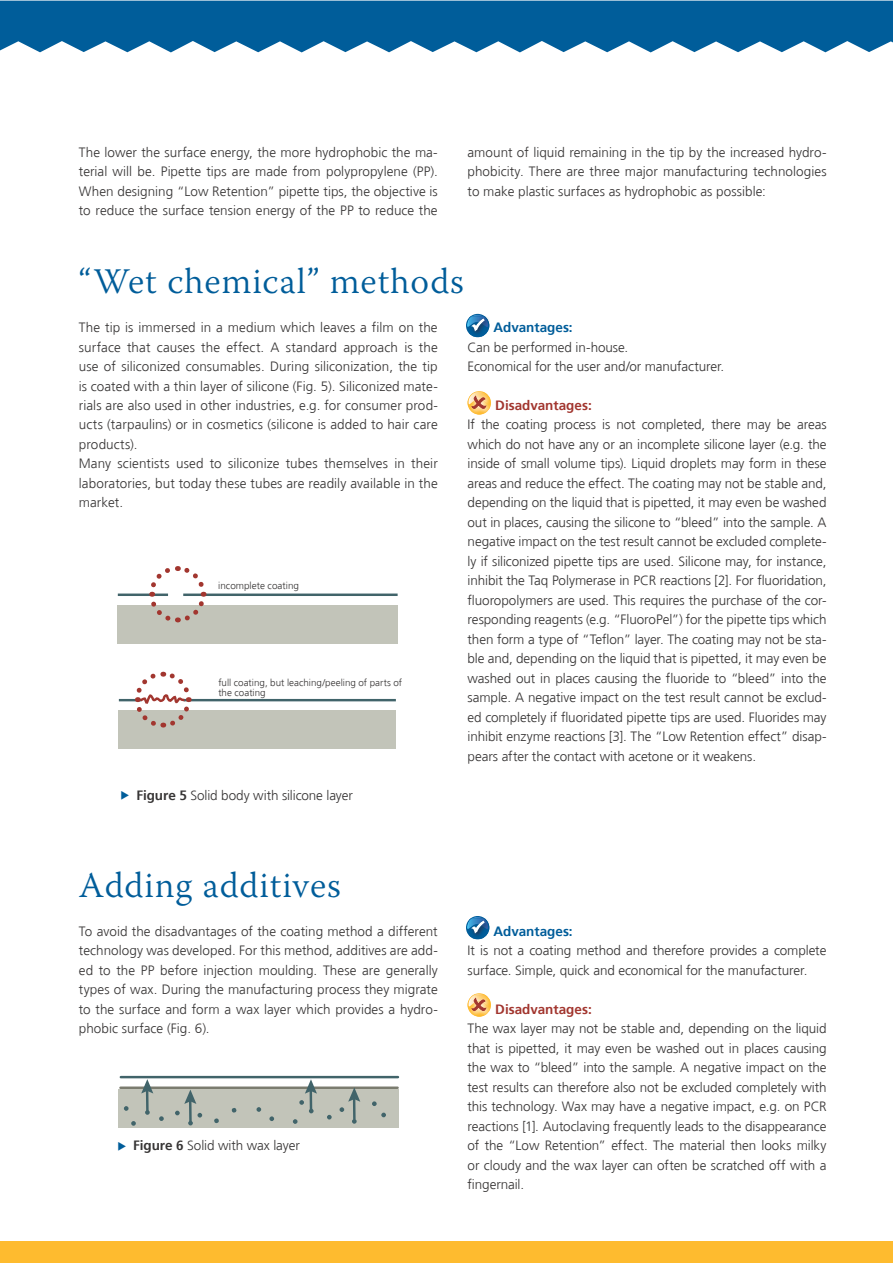
<style>
.page{position:relative;width:893px;height:1263px;background:#fff}
.page>*{position:absolute;margin:0;border:0;box-sizing:border-box;transform-origin:0 0}
.t1{font:300 36px "Warnock Pro";letter-spacing:.025em;color:#005d9a}
.t2{font:300 13.5px/19.5px "Frutiger";letter-spacing:.005em;color:#373535;text-align:justify}
.t3{font:700 13.5px "Frutiger";color:#a2362f}
.t4{font:700 13.5px "Frutiger";color:#005d9a}
.t5{font:300 9.9px "Frutiger";color:#373535}
.t6{font:300 9.75px/9.8px "Frutiger";color:#373535}
.s1{font-weight:700}
</style>
<div class="page">
<div style="left:118px;top:1089px;width:280px;height:39px;background:#c2c4b9"></div>
<hr style="left:121px;top:1076px;width:277px;height:2px;background:#41646a">
<svg style="left:131px;top:1121px;width:5px;height:5px"></svg>
<svg style="left:159px;top:1116px;width:5px;height:5px"></svg>
<svg style="left:175px;top:1111px;width:5px;height:4px"></svg>
<svg style="left:188px;top:1113px;width:14px;height:12px"></svg>
<svg style="left:145px;top:1111px;width:5px;height:4px"></svg>
<svg style="left:231px;top:1108px;width:6px;height:5px"></svg>
<svg style="left:214px;top:1118px;width:5px;height:5px"></svg>
<svg style="left:293px;top:1119px;width:4px;height:5px"></svg>
<svg style="left:327px;top:1115px;width:5px;height:5px"></svg>
<svg style="left:269px;top:1116px;width:5px;height:5px"></svg>
<svg style="left:352px;top:1119px;width:5px;height:5px"></svg>
<svg style="left:381px;top:1113px;width:5px;height:4px"></svg>
<svg style="left:256px;top:1107px;width:5px;height:5px"></svg>
<svg style="left:0;top:1px;width:893px;height:51px;background:#1a6da4"></svg>
<div style="left:0;top:1241px;width:893px;height:21px;background:#febb2f"></div>
<div style="left:117px;top:605px;width:280px;height:39px;background:#c2c4b9"></div>
<hr style="left:118px;top:594px;width:50px;height:2px;background:#41646a">
<hr style="left:183px;top:594px;width:215px;height:2px;background:#41646a">
<svg style="left:146px;top:566px;width:62px;height:57px"></svg>
<div style="left:118px;top:710px;width:277px;height:39px;background:#c2c4b9"></div>
<hr style="left:119px;top:699px;width:22px;height:2px;background:#41646a">
<hr style="left:184px;top:699px;width:212px;height:2px;background:#41646a">
<svg style="left:132px;top:671px;width:62px;height:57px"></svg>
<img style="left:473px;top:399px;width:18px;height:16px">
<img style="left:469px;top:396px;width:21px;height:17px">
<img style="left:469px;top:394px;width:20px;height:10px">
<svg style="left:471px;top:392px;width:16px;height:17px"></svg>
<img style="left:473px;top:1001px;width:18px;height:16px">
<img style="left:469px;top:998px;width:21px;height:17px">
<img style="left:469px;top:996px;width:20px;height:10px">
<svg style="left:471px;top:994px;width:16px;height:17px"></svg>
<svg style="left:466px;top:314px;width:23px;height:23px"></svg>
<img style="left:469px;top:319px;width:20px;height:17px">
<img style="left:486px;top:317px;width:2px;height:10px">
<svg style="left:467px;top:315px;width:19px;height:19px"></svg>
<svg style="left:466px;top:916px;width:23px;height:23px"></svg>
<img style="left:469px;top:922px;width:20px;height:17px">
<img style="left:486px;top:919px;width:2px;height:10px">
<svg style="left:467px;top:917px;width:19px;height:19px"></svg>
<hr style="left:120px;top:1087px;width:278px;height:2px;background:#7b7c6f">
<hr style="left:146px;top:1088px;width:3px;height:23px;background:#41646a">
<svg style="left:141px;top:1079px;width:12px;height:15px"></svg>
<hr style="left:189px;top:1099px;width:3px;height:22px;background:#41646a">
<svg style="left:184px;top:1090px;width:12px;height:14px"></svg>
<svg style="left:124px;top:1106px;width:5px;height:5px"></svg>
<svg style="left:299px;top:1100px;width:15px;height:13px"></svg>
<svg style="left:372px;top:1101px;width:5px;height:5px"></svg>
<hr style="left:309px;top:1089px;width:3px;height:22px;background:#41646a">
<svg style="left:305px;top:1079px;width:12px;height:15px"></svg>
<hr style="left:353px;top:1097px;width:3px;height:22px;background:#41646a">
<svg style="left:339px;top:1088px;width:21px;height:24px"></svg>
<p class="t2" style="left:79px;top:143px;width:360px">The lower the surface energy, the more hydrophobic the ma&shy;terial will be. Pipette tips are made from polypropylene (PP).<br>When designing “Low Retention” pipette tips, the objective is to reduce the surface tension energy of the PP to reduce the</p>
<p class="t2" style="left:468px;top:143px;width:360px">amount of liquid remaining in the tip by the increased hydro&shy;phobicity. There are three major manufacturing technologies to make plastic surfaces as hydrophobic as possible:</p>
<h1 class="t1" style="left:79px;top:267px;width:387px">“Wet chemical” methods</h1>
<p class="t2" style="left:79px;top:318px;width:361px;text-align:left">The tip is immersed in a medium which leaves a film on the surface that causes the effect. A standard approach is the use of siliconized consumables. During siliconization, the tip is coated with a thin layer of silicone (Fig. 5). Siliconized mate&shy;rials are also used in other industries, e.g. for consumer prod&shy;ucts (tarpaulins) or in cosmetics (silicone is added to hair care products).<br>Many scientists used to siliconize tubes themselves in their laboratories, but today these tubes are readily available in the market.</p>
<p class="t4" style="left:494px;top:319px;width:81px">Advantages:</p>
<p class="t2" style="left:468px;top:337px;width:258px">Can be performed in-house.<br>Economical for the user and/or manufacturer.</p>
<p class="t3" style="left:495px;top:397px;width:98px">Disadvantages:</p>
<p class="t2" style="left:468px;top:415px;width:361px">If the coating process is not completed, there may be areas which do not have any or an incomplete silicone layer (e.g. the inside of small volume tips). Liquid droplets may form in these areas and reduce the effect. The coating may not be stable and, depending on the liquid that is pipetted, it may even be washed out in places, causing the silicone to “bleed” into the sample. A negative impact on the test result cannot be excluded complete&shy;ly if siliconized pipette tips are used. Silicone may, for instance, inhibit the Taq Polymerase in PCR reactions [2]. For fluoridation, fluoropolymers are used. This requires the purchase of the cor&shy;responding reagents (e.g. “FluoroPel”) for the pipette tips which then form a type of “Teflon” layer. The coating may not be sta&shy;ble and, depending on the liquid that is pipetted, it may even be washed out in places causing the fluoride to “bleed” into the sample. A negative impact on the test result cannot be exclud&shy;ed completely if fluoridated pipette tips are used. Fluorides may inhibit enzyme reactions [3]. The “Low Retention effect” disap&shy;pears after the contact with acetone or it weakens.</p>
<p class="t5" style="left:218px;top:580px;width:82px">incomplete coating</p>
<p class="t6" style="left:218px;top:678px;width:185px">full coating, but leaching/peeling of parts of the coating</p>
<p class="t2" style="left:136px;top:785px;width:218px"><span class="s1">Figure 5</span> Solid body with silicone layer</p>
<h1 class="t1" style="left:79px;top:871px;width:263px">Adding additives</h1>
<p class="t2" style="left:79px;top:922px;width:360px">To avoid the disadvantages of the coating method a different technology was developed. For this method, additives are add&shy;ed to the PP before injection moulding. These are generally types of wax. During the manufacturing process they migrate to the surface and form a wax layer which provides a hydro&shy;phobic surface (Fig. 6).</p>
<p class="t4" style="left:494px;top:923px;width:81px">Advantages:</p>
<p class="t2" style="left:468px;top:941px;width:360px">It is not a coating method and therefore provides a complete surface. Simple, quick and economical for the manufacturer.</p>
<p class="t3" style="left:495px;top:1001px;width:98px">Disadvantages:</p>
<p class="t2" style="left:468px;top:1019px;width:361px">The wax layer may not be stable and, depending on the liquid that is pipetted, it may even be washed out in places causing the wax to “bleed” into the sample. A negative impact on the test results can therefore also not be excluded completely with this technology. Wax may have a negative impact, e.g. on PCR reactions [1]. Autoclaving frequently leads to the disappearance of the “Low Retention” effect. The material then looks milky or cloudy and the wax layer can often be scratched off with a fingernail.</p>
<p class="t2" style="left:133px;top:1136px;width:168px"><span class="s1">Figure 6</span> Solid with wax layer</p>
</div>
